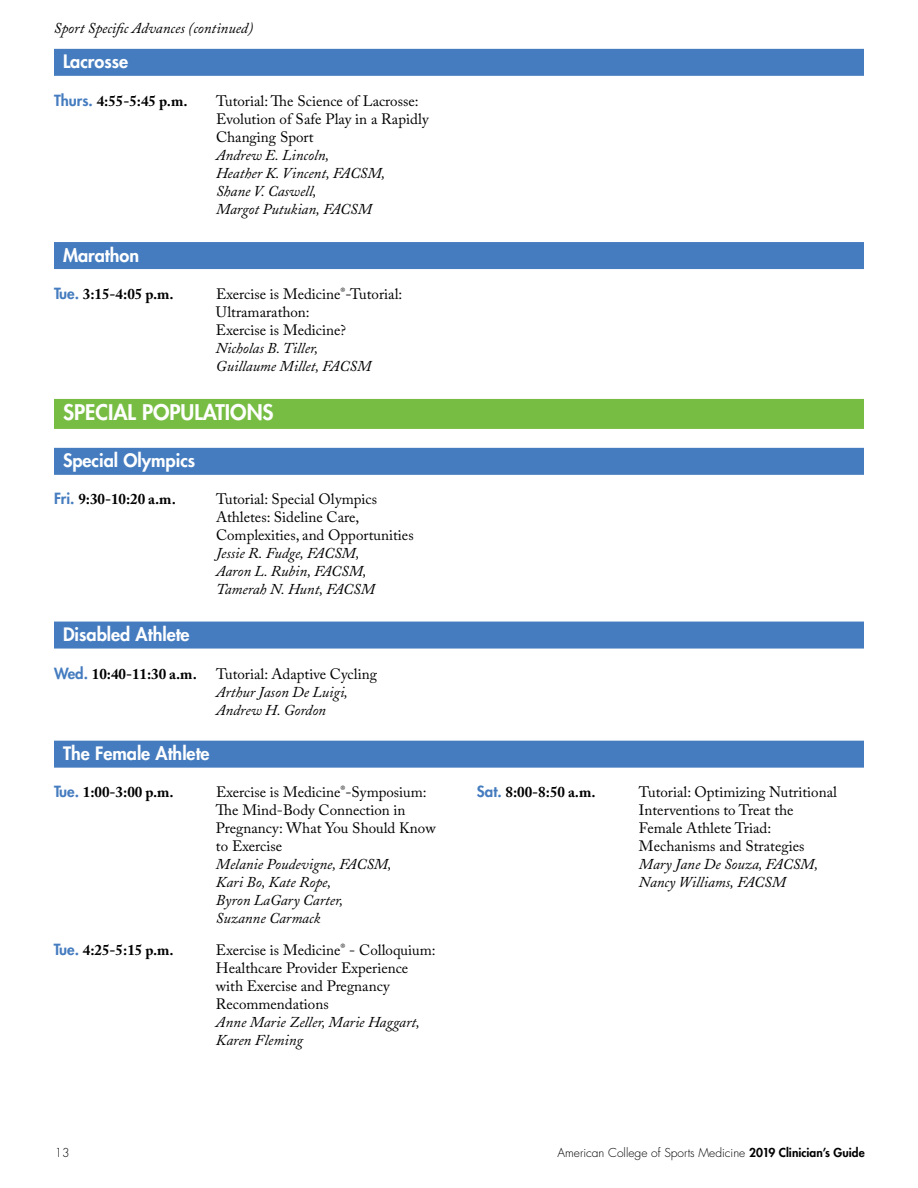
<style>
.page{position:relative;width:918px;height:1188px;background:#fff}
.page>*{position:absolute;margin:0;border:0;box-sizing:border-box;transform-origin:0 0}
.t1{font:800 21px "Futura";color:#fff}
.t2{font:800 18px "Futura";color:#fff}
.t3{font:15px/18px "Adobe Caslon Pro";color:#000}
.t4{font:italic 15px/18px "Adobe Caslon";color:#000}
.t5{font:700 15px "Adobe Caslon";color:#000}
.t6{font:italic 15px "Adobe Caslon Pro";color:#000}
.t7{font:300 12px "Futura";color:#000}
.s1{font-family:"Futura";font-weight:800;color:#457cbf}
.s2{font-weight:800}
</style>
<div class="page">
<div style="left:54px;top:242px;width:810px;height:27px;background:#457cbf"></div>
<div style="left:54px;top:399px;width:810px;height:30px;background:#77bd43"></div>
<div style="left:54px;top:448px;width:810px;height:27px;background:#457cbf"></div>
<div style="left:54px;top:622px;width:810px;height:27px;background:#457cbf"></div>
<div style="left:54px;top:741px;width:810px;height:27px;background:#457cbf"></div>
<div style="left:54px;top:49px;width:810px;height:27px;background:#457cbf"></div>
<p class="t6" style="left:54px;top:19px;width:201px">Sport Specific Advances (continued)</p>
<p class="t2" style="left:63px;top:50px;width:67px">Lacrosse</p>
<p class="t5" style="left:54px;top:91px;width:135px"><span class="s1">Thurs.</span> 4:55-5:45 p.m.</p>
<p class="t3" style="left:216px;top:91px;width:214px">Tutorial: The Science of Lacrosse:<br>Evolution of Safe Play in a Rapidly<br>Changing Sport</p>
<p class="t4" style="left:216px;top:146px;width:171px">Andrew E. Lincoln,<br>Heather K. Vincent, FACSM,<br>Shane V. Caswell,<br>Margot Putukian, FACSM</p>
<p class="t2" style="left:63px;top:243px;width:78px">Marathon</p>
<p class="t5" style="left:54px;top:285px;width:121px"><span class="s1">Tue.</span> 3:15-4:05 p.m.</p>
<p class="t3" style="left:216px;top:285px;width:188px">Exercise is Medicine<sup>®</sup>-Tutorial:<br>Ultramarathon:<br>Exercise is Medicine?</p>
<p class="t4" style="left:216px;top:339px;width:157px">Nicholas B. Tiller,<br>Guillaume Millet, FACSM</p>
<h1 class="t1" style="left:63px;top:398px;width:212px">SPECIAL POPULATIONS</h1>
<p class="t2" style="left:63px;top:449px;width:134px">Special Olympics</p>
<p class="t5" style="left:54px;top:490px;width:123px"><span class="s1">Fri.</span> 9:30-10:20 a.m.</p>
<p class="t3" style="left:216px;top:490px;width:199px">Tutorial: Special Olympics<br>Athletes: Sideline Care,<br>Complexities, and Opportunities</p>
<p class="t4" style="left:216px;top:545px;width:160px">Jessie R. Fudge, FACSM,<br>Aaron L. Rubin, FACSM,<br>Tamerah N. Hunt, FACSM</p>
<p class="t2" style="left:63px;top:622px;width:128px">Disabled Athlete</p>
<p class="t5" style="left:54px;top:664px;width:144px"><span class="s1">Wed.</span> 10:40-11:30 a.m.</p>
<p class="t3" style="left:216px;top:664px;width:163px">Tutorial: Adaptive Cycling</p>
<p class="t4" style="left:216px;top:683px;width:134px">Arthur Jason De Luigi,<br>Andrew H. Gordon</p>
<p class="t2" style="left:63px;top:741px;width:148px">The Female Athlete</p>
<p class="t5" style="left:54px;top:783px;width:121px"><span class="s1">Tue.</span> 1:00-3:00 p.m.</p>
<p class="t3" style="left:216px;top:783px;width:221px">Exercise is Medicine<sup>®</sup>-Symposium:<br>The Mind-Body Connection in<br>Pregnancy: What You Should Know to Exercise</p>
<p class="t4" style="left:216px;top:856px;width:177px">Melanie Poudevigne, FACSM,<br>Kari Bo, Kate Rope,<br>Byron LaGary Carter,<br>Suzanne Carmack</p>
<p class="t5" style="left:54px;top:941px;width:121px"><span class="s1">Tue.</span> 4:25-5:15 p.m.</p>
<p class="t3" style="left:216px;top:941px;width:221px">Exercise is Medicine<sup>®</sup> - Colloquium:<br>Healthcare Provider Experience with Exercise and Pregnancy<br>Recommendations</p>
<p class="t4" style="left:216px;top:1013px;width:206px">Anne Marie Zeller, Marie Haggart,<br>Karen Fleming</p>
<p class="t5" style="left:477px;top:783px;width:120px"><span class="s1">Sat.</span> 8:00-8:50 a.m.</p>
<p class="t3" style="left:639px;top:783px;width:199px">Tutorial: Optimizing Nutritional<br>Interventions to Treat the<br>Female Athlete Triad:<br>Mechanisms and Strategies</p>
<p class="t4" style="left:639px;top:856px;width:181px">Mary Jane De Souza, FACSM,<br>Nancy Williams, FACSM</p>
<p class="t7" style="left:55px;top:1145px;width:16px">13</p>
<p class="t7" style="left:558px;top:1145px;width:309px">American College of Sports Medicine <span class="s2">2019 Clinician’s Guide</span></p>
</div>
